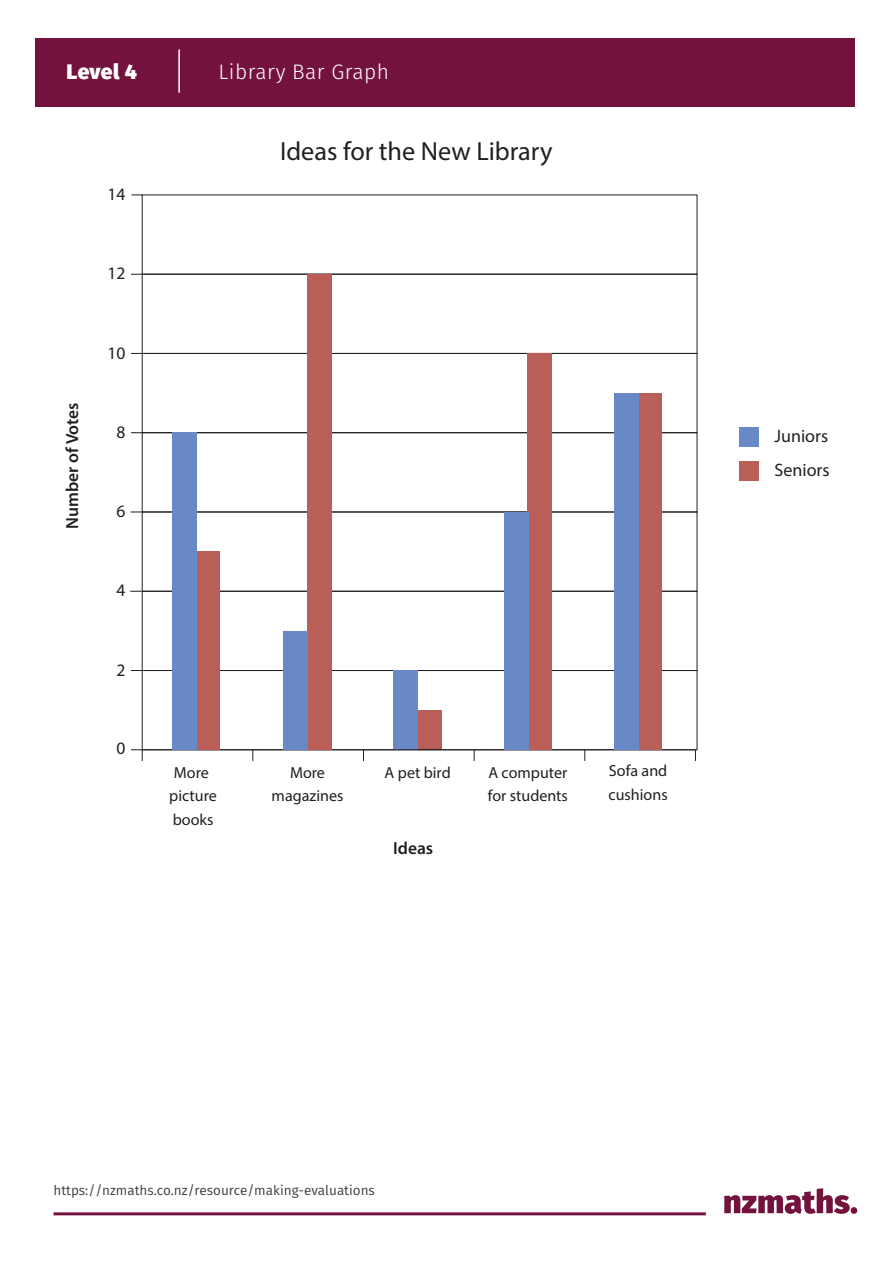
<style>
.page{position:relative;width:893px;height:1263px;background:#fff}
.page>*{position:absolute;margin:0;border:0;box-sizing:border-box;transform-origin:0 0}
.t1{font:26.25px "Myriad Pro";color:#231f20}
.t2{font:300 21px "Fira Sans";letter-spacing:.02em;color:#fff}
.t3{font:800 21px "Fira Sans";letter-spacing:.015em;color:#fff}
.t4{font:18px/34.3px "Myriad Pro";color:#231f20}
.t5{font:600 17.55px "Myriad Pro";color:#231f20}
.t6{font:17.55px "Myriad Pro";color:#231f20}
.t7{font:16.05px/23.4px "Myriad Pro";color:#231f20}
.t8{font:13.5px "Fira Sans";color:#3e3e3f}
</style>
<div class="page">
<div style="left:36px;top:38px;width:819px;height:69px;background:#73123c"></div>
<hr style="left:178px;top:49px;width:2px;height:44px;background:#fff">
<svg style="left:724px;top:1188px;width:126px;height:26px"></svg>
<div style="left:851px;top:1207px;width:6px;height:7px;background:#73123c;border-radius:50%"></div>
<hr style="left:54px;top:1212px;width:652px;height:3px;background:#73123c">
<svg style="left:130px;top:591px;width:12px;height:1px"></svg>
<div style="left:417px;top:710px;width:25px;height:40px;background:#b95f57"></div>
<div style="left:739px;top:427px;width:20px;height:20px;background:#6889c6"></div>
<div style="left:739px;top:461px;width:20px;height:20px;background:#b95f57"></div>
<div style="left:142px;top:274px;width:555px;height:80px;border:1px solid #231f20"></div>
<div style="left:142px;top:353px;width:555px;height:80px;border:1px solid #231f20"></div>
<div style="left:142px;top:432px;width:555px;height:80px;border:1px solid #231f20"></div>
<div style="left:142px;top:512px;width:555px;height:79px;border:1px solid #231f20"></div>
<div style="left:142px;top:591px;width:555px;height:80px;border:1px solid #231f20"></div>
<div style="left:142px;top:670px;width:555px;height:80px;border:1px solid #231f20"></div>
<div style="left:393px;top:670px;width:24px;height:80px;background:#6889c6"></div>
<hr style="left:131px;top:749px;width:564px;height:1px;background:#231f20">
<div style="left:638px;top:393px;width:24px;height:357px;background:#b95f57"></div>
<div style="left:614px;top:393px;width:24px;height:357px;background:#6889c6"></div>
<div style="left:527px;top:353px;width:25px;height:397px;background:#b95f57"></div>
<div style="left:504px;top:512px;width:24px;height:238px;background:#6889c6"></div>
<div style="left:307px;top:274px;width:24px;height:476px;background:#b95f57"></div>
<div style="left:284px;top:631px;width:24px;height:119px;background:#6889c6"></div>
<div style="left:195px;top:552px;width:25px;height:198px;background:#b95f57"></div>
<div style="left:172px;top:433px;width:24px;height:317px;background:#6889c6"></div>
<h2 class="t3" style="left:66px;top:57px;width:72px">Level 4</h2>
<p class="t6" style="left:107px;top:183px;width:19px">14</p>
<p class="t6" style="left:107px;top:263px;width:19px">12</p>
<p class="t5" style="left:61px;top:529px;width:128px;rotate:-90deg">Number of Votes</p>
<p class="t6" style="left:107px;top:342px;width:19px">10</p>
<p class="t6" style="left:116px;top:421px;width:10px">8</p>
<p class="t6" style="left:116px;top:500px;width:10px">6</p>
<p class="t6" style="left:116px;top:580px;width:10px">4</p>
<p class="t6" style="left:116px;top:659px;width:10px">2</p>
<p class="t6" style="left:116px;top:737px;width:10px">0</p>
<h2 class="t2" style="left:219px;top:57px;width:172px">Library Bar Graph</h2>
<h1 class="t1" style="left:280px;top:135px;width:274px">Ideas for the New Library</h1>
<p class="t7" style="left:169px;top:761px;width:49px">More picture books</p>
<p class="t7" style="left:272px;top:760px;width:73px;text-align:center">More magazines</p>
<p class="t7" style="left:385px;top:760px;width:68px">A pet bird</p>
<p class="t5" style="left:393px;top:836px;width:42px">Ideas</p>
<p class="t7" style="left:488px;top:760px;width:82px">A computer for students</p>
<p class="t7" style="left:609px;top:759px;width:61px">Sofa and cushions</p>
<p class="t4" style="left:774px;top:418px;width:57px">Juniors<br>Seniors</p>
<p class="t8" style="left:53px;top:1181px;width:323px">https://nzmaths.co.nz/resource/making-evaluations</p>
</div>
